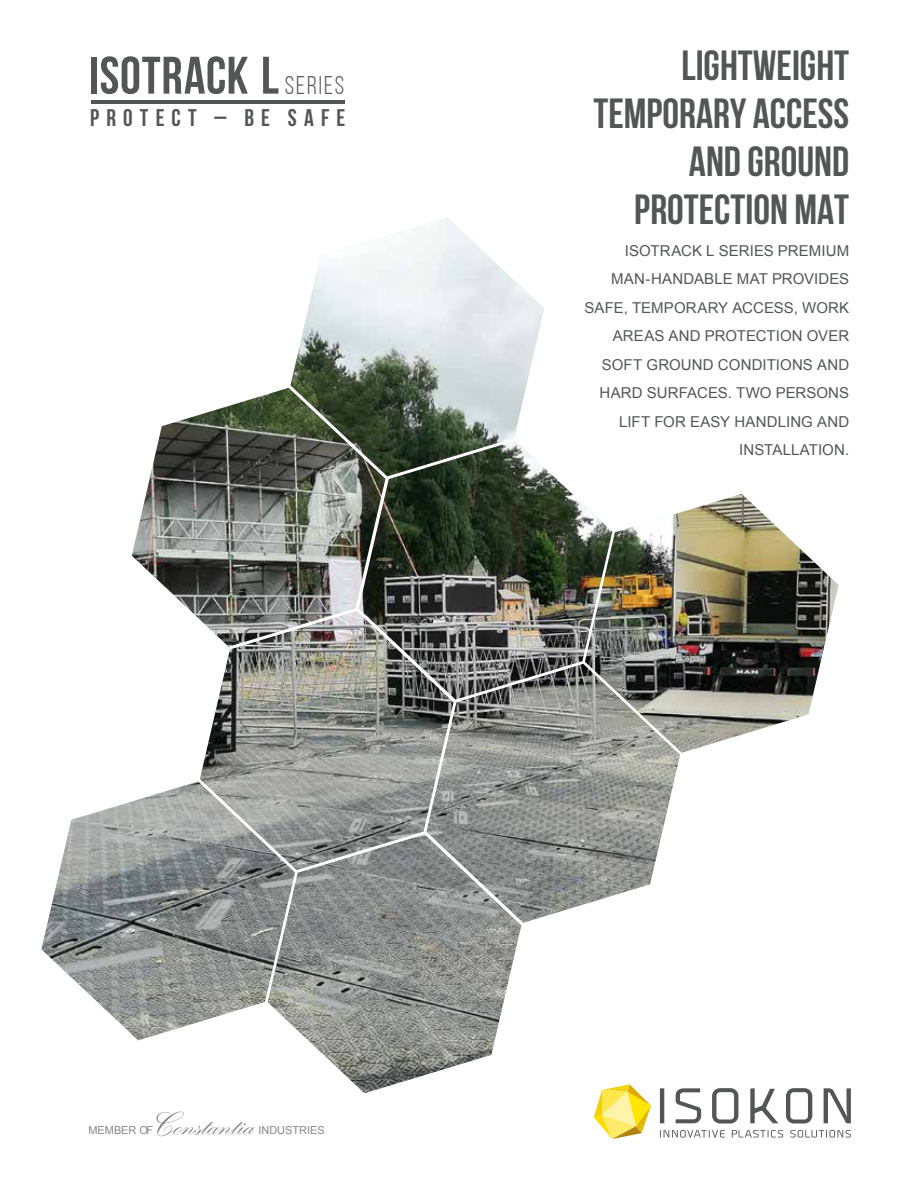
<style>
.page{position:relative;width:918px;height:1188px;background:#fff}
.page>*{position:absolute;margin:0;border:0;box-sizing:border-box;transform-origin:0 0}
.t1{font:700 52.65px "Bebas Neue";letter-spacing:.015em;color:#545656}
.t2{font:700 42px/48px "Bebas Neue";color:#545656;text-align:right}
.t3{font:700 24px "Bebas Neue";letter-spacing:.3em;color:#545656}
.t4{font:15px/28.5px "Arial";letter-spacing:.005em;color:#545656;text-align:right}
.t5{font:10.95px "Arial";color:#878787}
.s1{font-weight:400;font-size:25.5px}
</style>
<div class="page">
<img style="left:41px;top:218px;width:798px;height:875px">
<svg style="left:594px;top:1084px;width:57px;height:55px"></svg>
<svg style="left:660px;top:1088px;width:4px;height:35px"></svg>
<svg style="left:676px;top:1088px;width:25px;height:35px"></svg>
<svg style="left:712px;top:1088px;width:26px;height:36px"></svg>
<svg style="left:786px;top:1088px;width:26px;height:36px"></svg>
<svg style="left:824px;top:1088px;width:27px;height:35px"></svg>
<svg style="left:750px;top:1088px;width:28px;height:35px"></svg>
<svg style="left:660px;top:1130px;width:65px;height:8px"></svg>
<svg style="left:732px;top:1130px;width:51px;height:7px"></svg>
<svg style="left:790px;top:1130px;width:61px;height:8px"></svg>
<svg style="left:157px;top:1112px;width:98px;height:24px"></svg>
<hr style="left:91px;top:100px;width:253px;height:4px;background:#545656">
<h1 class="t1" style="left:89px;top:47px;width:256px">ISOTRACK L <span class="s1">SERIES</span></h1>
<h3 class="t3" style="left:90px;top:105px;width:257px">PROTECT – BE SAFE</h3>
<h2 class="t2" style="left:593px;top:41px;width:257px">LIGHTWEIGHT<br>TEMPORARY ACCESS<br>AND GROUND<br>PROTECTION MAT</h2>
<p class="t4" style="left:584px;top:236px;width:266px">ISOTRACK L SERIES PREMIUM<br>MAN-HANDABLE MAT PROVIDES<br>SAFE, TEMPORARY ACCESS, WORK<br>AREAS AND PROTECTION OVER<br>SOFT GROUND CONDITIONS AND<br>HARD SURFACES. TWO PERSONS<br>LIFT FOR EASY HANDLING AND<br>INSTALLATION.</p>
<p class="t5" style="left:88px;top:1123px;width:66px">MEMBER OF</p>
<p class="t5" style="left:259px;top:1122px;width:68px">INDUSTRIES</p>
</div>
